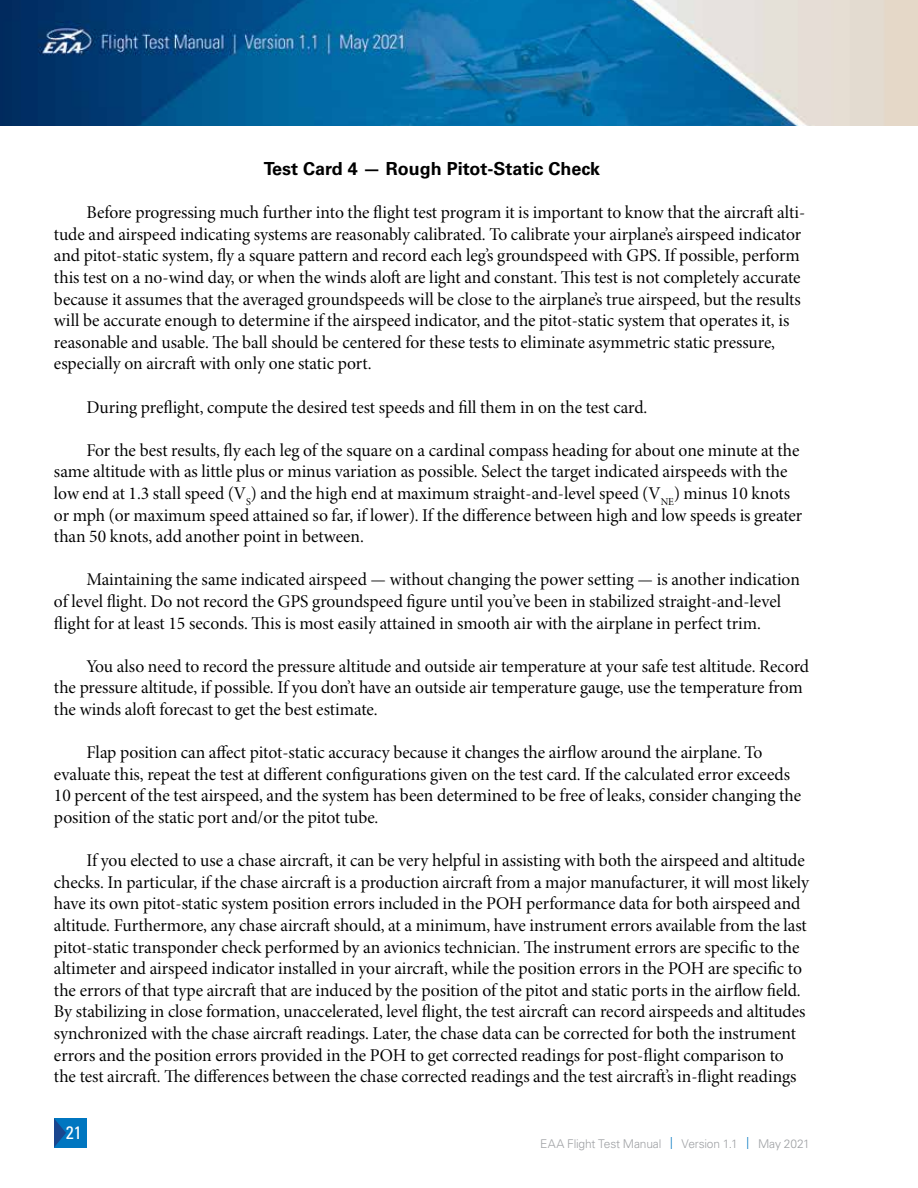
<style>
.page{position:relative;width:918px;height:1188px;background:#fff}
.page>*{position:absolute;margin:0;border:0;box-sizing:border-box;transform-origin:0 0}
.t1{font:18px/21.6px "Minion Pro Subh";color:#000}
.t2{font:700 18px "Univers LT Std";color:#000}
.t3{font:condensed 18px "Univers LT Std";color:#fff}
.t4{font:300 12px "Univers LT Std";letter-spacing:-.015em;color:#9fa1a4}
.s1{color:#0076c0}
</style>
<div class="page">
<img style="left:0;top:0;width:918px;height:125px">
<div style="left:54px;top:1118px;width:32px;height:30px;background:#0076c0"></div>
<svg style="left:54px;top:1119px;width:12px;height:28px"></svg>
<p class="t2" style="left:264px;top:158px;width:338px">Test Card 4 — Rough Pitot-Static Check</p>
<p class="t1" style="left:54px;top:202px;width:753px;text-indent:32px">Before progressing much further into the flight test program it is important to know that the aircraft alti&shy;tude and airspeed indicating systems are reasonably calibrated. To calibrate your airplane’s airspeed indicator and pitot-static system, fly a square pattern and record each leg’s groundspeed with GPS. If possible, perform this test on a no-wind day, or when the winds aloft are light and constant. This test is not completely accurate because it assumes that the averaged groundspeeds will be close to the airplane’s true airspeed, but the results will be accurate enough to determine if the airspeed indicator, and the pitot-static system that operates it, is reasonable and usable. The ball should be centered for these tests to eliminate asymmetric static pressure, especially on aircraft with only one static port.</p>
<p class="t1" style="left:86px;top:397px;width:562px">During preflight, compute the desired test speeds and fill them in on the test card.</p>
<p class="t1" style="left:54px;top:440px;width:750px;text-indent:32px">For the best results, fly each leg of the square on a cardinal compass heading for about one minute at the same altitude with as little plus or minus variation as possible. Select the target indicated airspeeds with the low end at 1.3 stall speed (V<sub>S</sub>) and the high end at maximum straight-and-level speed (V<sub>NE</sub>) minus 10 knots or mph (or maximum speed attained so far, if lower). If the difference between high and low speeds is greater than 50 knots, add another point in between.</p>
<p class="t1" style="left:54px;top:569px;width:747px;text-indent:32px">Maintaining the same indicated airspeed — without changing the power setting — is another indication of level flight. Do not record the GPS groundspeed figure until you’ve been in stabilized straight-and-level flight for at least 15 seconds. This is most easily attained in smooth air with the airplane in perfect trim.</p>
<p class="t1" style="left:54px;top:656px;width:757px;text-indent:32px">You also need to record the pressure altitude and outside air temperature at your safe test altitude. Record the pressure altitude, if possible. If you don’t have an outside air temperature gauge, use the temperature from the winds aloft forecast to get the best estimate.</p>
<p class="t1" style="left:54px;top:742px;width:749px;text-indent:32px">Flap position can affect pitot-static accuracy because it changes the airflow around the airplane. To evaluate this, repeat the test at different configurations given on the test card. If the calculated error exceeds 10 percent of the test airspeed, and the system has been determined to be free of leaks, consider changing the position of the static port and/or the pitot tube.</p>
<p class="t1" style="left:54px;top:850px;width:757px;text-indent:32px">If you elected to use a chase aircraft, it can be very helpful in assisting with both the airspeed and altitude checks. In particular, if the chase aircraft is a production aircraft from a major manufacturer, it will most likely have its own pitot-static system position errors included in the POH performance data for both airspeed and altitude. Furthermore, any chase aircraft should, at a minimum, have instrument errors available from the last pitot-static transponder check performed by an avionics technician. The instrument errors are specific to the altimeter and airspeed indicator installed in your aircraft, while the position errors in the POH are specific to the errors of that type aircraft that are induced by the position of the pitot and static ports in the airflow field.<br>By stabilizing in close formation, unaccelerated, level flight, the test aircraft can record airspeeds and altitudes synchronized with the chase aircraft readings. Later, the chase data can be corrected for both the instrument errors and the position errors provided in the POH to get corrected readings for post-flight comparison to the test aircraft. The differences between the chase corrected readings and the test aircraft’s in-flight readings</p>
<p class="t3" style="left:66px;top:1121px;width:17px">21</p>
<p class="t4" style="left:540px;top:1136px;width:271px">EAA Flight Test Manual <span class="s1">|</span> Version 1.1 <span class="s1">|</span> May 2021</p>
</div>
